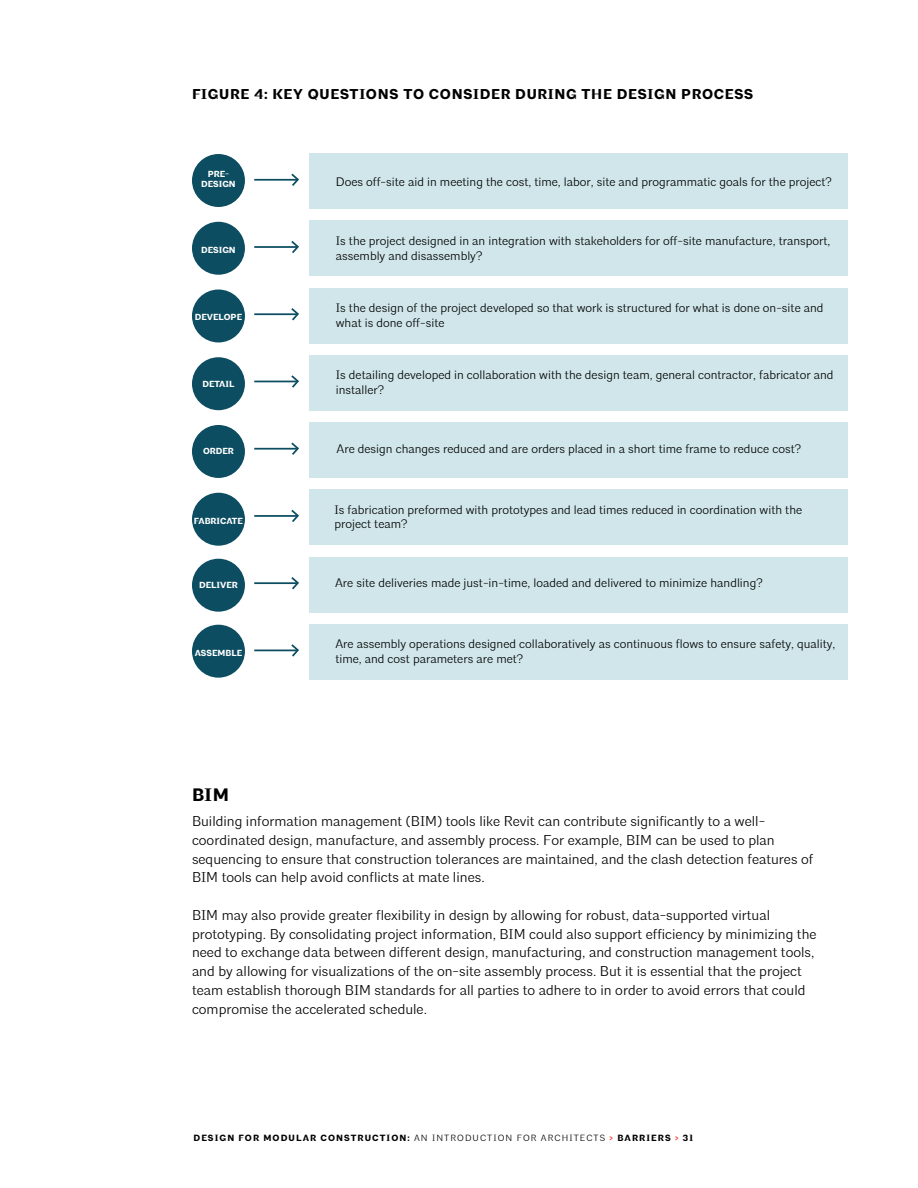
<style>
.page{position:relative;width:918px;height:1188px;background:#fff}
.page>*{position:absolute;margin:0;border:0;box-sizing:border-box;transform-origin:0 0}
.t1{font:700 18px "Architype";color:#000}
.t2{font:300 14.25px/18.8px "Architype";color:#000}
.t3{font:700 14.25px "Architype";letter-spacing:.05em;color:#000}
.t4{font:300 12.3px/14.7px "Architype";color:#000}
.t5{font:700 9px "Architype";letter-spacing:.12em;color:#000}
.t6{font:700 8.85px/10.5px "Architype";color:#fff;text-align:center}
.s1{font-weight:300}
.s2{color:#fa4132}
</style>
<div class="page">
<div style="left:192px;top:154px;width:53px;height:53px;background:#0c4d61;border-radius:50%"></div>
<hr style="left:254px;top:179px;width:43px;height:2px;background:#0c4d61">
<svg style="left:289px;top:173px;width:10px;height:13px"></svg>
<div style="left:192px;top:222px;width:53px;height:53px;background:#0c4d61;border-radius:50%"></div>
<hr style="left:254px;top:246px;width:43px;height:2px;background:#0c4d61">
<svg style="left:289px;top:241px;width:10px;height:13px"></svg>
<div style="left:192px;top:290px;width:53px;height:52px;background:#0c4d61;border-radius:50%"></div>
<hr style="left:254px;top:313px;width:43px;height:2px;background:#0c4d61">
<svg style="left:289px;top:308px;width:10px;height:13px"></svg>
<div style="left:192px;top:357px;width:53px;height:53px;background:#0c4d61;border-radius:50%"></div>
<hr style="left:254px;top:381px;width:43px;height:1px;background:#0c4d61">
<svg style="left:289px;top:375px;width:10px;height:13px"></svg>
<div style="left:192px;top:425px;width:53px;height:53px;background:#0c4d61;border-radius:50%"></div>
<hr style="left:254px;top:448px;width:43px;height:2px;background:#0c4d61">
<svg style="left:289px;top:442px;width:10px;height:13px"></svg>
<div style="left:192px;top:493px;width:53px;height:53px;background:#0c4d61;border-radius:50%"></div>
<hr style="left:254px;top:515px;width:43px;height:2px;background:#0c4d61">
<svg style="left:289px;top:509px;width:10px;height:13px"></svg>
<div style="left:192px;top:559px;width:53px;height:53px;background:#0c4d61;border-radius:50%"></div>
<hr style="left:254px;top:582px;width:43px;height:2px;background:#0c4d61">
<svg style="left:289px;top:577px;width:10px;height:13px"></svg>
<div style="left:192px;top:625px;width:53px;height:53px;background:#0c4d61;border-radius:50%"></div>
<hr style="left:254px;top:650px;width:43px;height:1px;background:#0c4d61">
<svg style="left:289px;top:644px;width:10px;height:13px"></svg>
<div style="left:309px;top:153px;width:539px;height:56px;background:#d0e6ea"></div>
<div style="left:309px;top:221px;width:539px;height:55px;background:#d0e6ea"></div>
<div style="left:309px;top:288px;width:539px;height:55px;background:#d0e6ea"></div>
<div style="left:309px;top:355px;width:539px;height:56px;background:#d0e6ea"></div>
<div style="left:309px;top:422px;width:539px;height:56px;background:#d0e6ea"></div>
<div style="left:309px;top:490px;width:539px;height:55px;background:#d0e6ea"></div>
<div style="left:309px;top:557px;width:539px;height:55px;background:#d0e6ea"></div>
<div style="left:309px;top:624px;width:539px;height:56px;background:#d0e6ea"></div>
<p class="t3" style="left:192px;top:85px;width:563px">FIGURE 4: KEY QUESTIONS TO CONSIDER DURING THE DESIGN PROCESS</p>
<p class="t6" style="left:201px;top:169px;width:36px">PRE-<br>DESIGN</p>
<p class="t6" style="left:201px;top:245px;width:36px">DESIGN</p>
<p class="t6" style="left:195px;top:312px;width:49px">DEVELOPE</p>
<p class="t6" style="left:202px;top:379px;width:34px">DETAIL</p>
<p class="t6" style="left:203px;top:446px;width:32px">ORDER</p>
<p class="t6" style="left:194px;top:516px;width:51px">FABRICATE</p>
<p class="t6" style="left:199px;top:580px;width:40px">DELIVER</p>
<p class="t6" style="left:195px;top:648px;width:49px">ASSEMBLE</p>
<p class="t4" style="left:336px;top:174px;width:497px">Does off-site aid in meeting the cost, time, labor, site and programmatic goals for the project?</p>
<p class="t4" style="left:336px;top:234px;width:496px">Is the project designed in an integration with stakeholders for off-site manufacture, transport, assembly and disassembly?</p>
<p class="t4" style="left:336px;top:300px;width:489px">Is the design of the project developed so that work is structured for what is done on-site and what is done off-site</p>
<p class="t4" style="left:336px;top:367px;width:499px">Is detailing developed in collaboration with the design team, general contractor, fabricator and installer?</p>
<p class="t4" style="left:337px;top:442px;width:466px">Are design changes reduced and are orders placed in a short time frame to reduce cost?</p>
<p class="t4" style="left:334px;top:502px;width:469px">Is fabrication preformed with prototypes and lead times reduced in coordination with the project team?</p>
<p class="t4" style="left:335px;top:575px;width:429px">Are site deliveries made just-in-time, loaded and delivered to minimize handling?</p>
<p class="t4" style="left:335px;top:637px;width:502px">Are assembly operations designed collaboratively as continuous flows to ensure safety, quality, time, and cost parameters are met?</p>
<p class="t1" style="left:192px;top:783px;width:39px">BIM</p>
<p class="t2" style="left:192px;top:812px;width:623px">Building information management (BIM) tools like Revit can contribute significantly to a well&shy;coordinated design, manufacture, and assembly process. For example, BIM can be used to plan sequencing to ensure that construction tolerances are maintained, and the clash detection features of BIM tools can help avoid conflicts at mate lines.</p>
<p class="t2" style="left:192px;top:906px;width:626px">BIM may also provide greater flexibility in design by allowing for robust, data-supported virtual prototyping. By consolidating project information, BIM could also support efficiency by minimizing the need to exchange data between different design, manufacturing, and construction management tools, and by allowing for visualizations of the on-site assembly process. But it is essential that the project team establish thorough BIM standards for all parties to adhere to in order to avoid errors that could compromise the accelerated schedule.</p>
<p class="t5" style="left:194px;top:1132px;width:501px">DESIGN FOR MODULAR CONSTRUCTION: <span class="s1">AN INTRODUCTION FOR ARCHITECTS</span> <span class="s2">&gt;</span> BARRIERS <span class="s2">&gt;</span> 31</p>
</div>
